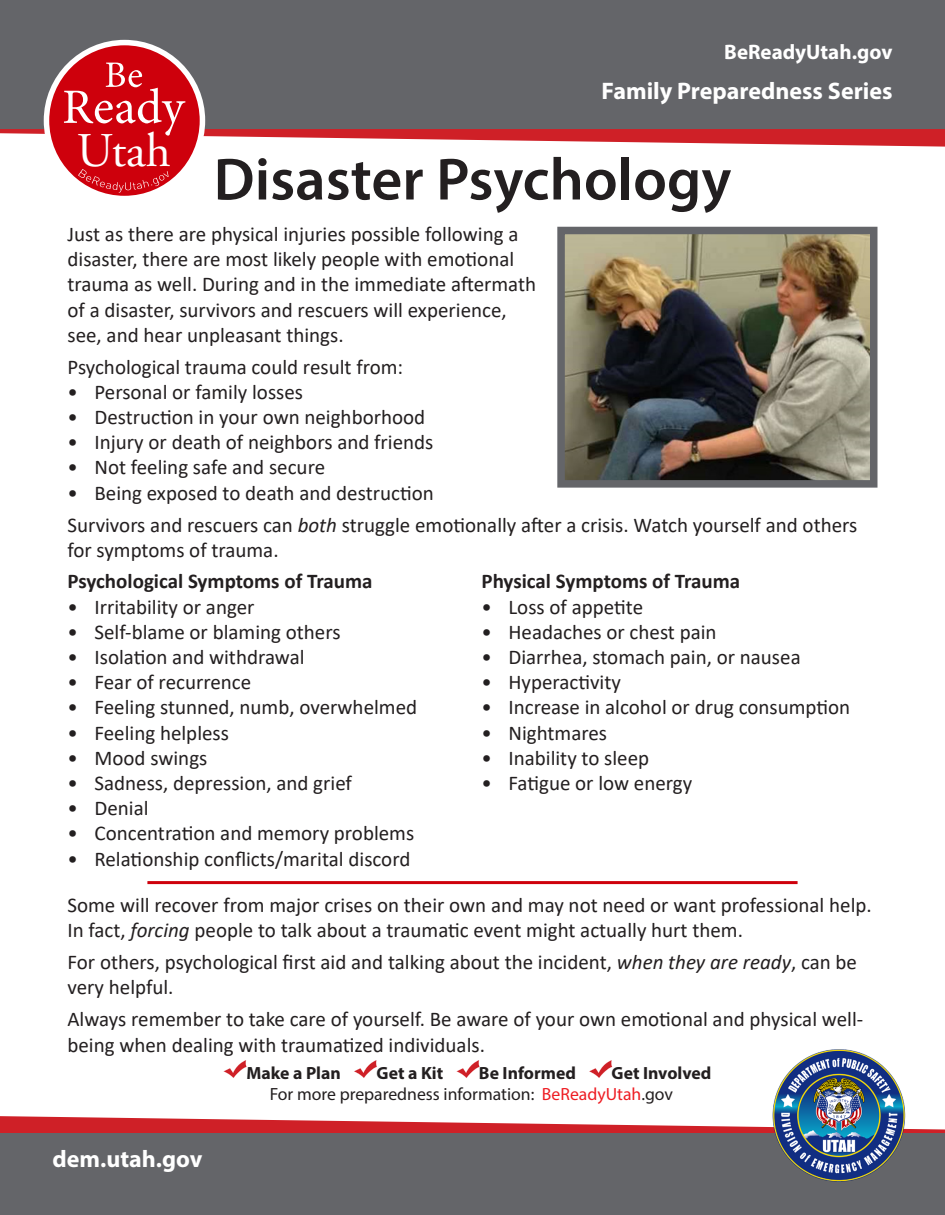
<style>
.page{position:relative;width:945px;height:1215px;background:#fff}
.page>*{position:absolute;margin:0;border:0;box-sizing:border-box;transform-origin:0 0}
.t1{font:600 60px "Myriad Pro";color:#231f20}
.t2{font:48.3px "Adobe Garamond Pro";color:#fff}
.t3{font:700 24px "Myriad Pro";color:#fff}
.t4{font:21px/25.2px "Calibri";color:#231f20}
.t5{font:700 21px "Calibri";color:#231f20}
.t6{font:700 21px "Myriad Pro";color:#fff}
.t7{font:17.7px/21.1px "Myriad Pro";color:#231f20}
.t8{font:700 17.7px "Myriad Pro";color:#231f20}
.s1{font-style:italic}
.s2{font-weight:700}
.s3{color:#ee1d23}
</style>
<div class="page">
<div style="left:0;top:0;width:945px;height:129px;background:#646569"></div>
<svg style="left:0;top:1116px;width:945px;height:18px"></svg>
<div style="left:0;top:1134px;width:945px;height:81px;background:#646569"></div>
<img style="left:766px;top:1049px;width:142px;height:133px">
<svg style="left:223px;top:1060px;width:24px;height:18px"></svg>
<svg style="left:354px;top:1060px;width:23px;height:18px"></svg>
<svg style="left:456px;top:1060px;width:24px;height:18px"></svg>
<svg style="left:589px;top:1060px;width:23px;height:18px"></svg>
<svg style="left:0;top:40px;width:945px;height:156px"></svg>
<img style="left:566px;top:236px;width:303px;height:243px">
<div style="left:557px;top:227px;width:321px;height:261px;border:8px solid #646569"></div>
<hr style="left:147px;top:881px;width:651px;height:3px;background:#ce000c">
<p class="t2" style="left:77px;top:122px;width:95px">Utah</p>
<p class="t6" style="left:724px;top:39px;width:170px">BeReadyUtah.gov</p>
<p class="t3" style="left:602px;top:75px;width:292px">Family Preparedness Series</p>
<p class="t1" style="left:214px;top:141px;width:519px">Disaster Psychology</p>
<p class="t4" style="left:68px;top:221px;width:470px">Just as there are physical injuries possible following a disaster, there are most likely people with emotional trauma as well. During and in the immediate aftermath of a disaster, survivors and rescuers will experience, see, and hear unpleasant things.</p>
<p class="t4" style="left:68px;top:354px;width:337px">Psychological trauma could result from:</p>
<p class="t4" style="left:68px;top:379px;width:237px">• Personal or family losses</p>
<p class="t4" style="left:68px;top:404px;width:359px">• Destruction in your own neighborhood</p>
<p class="t4" style="left:68px;top:429px;width:367px">• Injury or death of neighbors and friends</p>
<p class="t4" style="left:68px;top:454px;width:259px">• Not feeling safe and secure</p>
<p class="t4" style="left:68px;top:480px;width:368px">• Being exposed to death and destruction</p>
<p class="t4" style="left:68px;top:512px;width:791px">Survivors and rescuers can <span class="s1">both</span> struggle emotionally after a crisis. Watch yourself and others for symptoms of trauma.</p>
<p class="t5" style="left:68px;top:567px;width:307px">Psychological Symptoms of Trauma</p>
<p class="t4" style="left:68px;top:594px;width:189px">• Irritability or anger</p>
<p class="t4" style="left:68px;top:619px;width:275px">• Self-blame or blaming others</p>
<p class="t4" style="left:68px;top:644px;width:239px">• Isolation and withdrawal</p>
<p class="t4" style="left:68px;top:669px;width:185px">• Fear of recurrence</p>
<p class="t4" style="left:68px;top:694px;width:351px">• Feeling stunned, numb, overwhelmed</p>
<p class="t4" style="left:68px;top:720px;width:163px">• Feeling helpless</p>
<p class="t4" style="left:68px;top:745px;width:141px">• Mood swings</p>
<p class="t4" style="left:68px;top:770px;width:286px">• Sadness, depression, and grief</p>
<p class="t4" style="left:68px;top:795px;width:83px">• Denial</p>
<p class="t4" style="left:68px;top:820px;width:348px">• Concentration and memory problems</p>
<p class="t4" style="left:68px;top:846px;width:344px">• Relationship conflicts/marital discord</p>
<p class="t5" style="left:482px;top:567px;width:260px">Physical Symptoms of Trauma</p>
<p class="t4" style="left:482px;top:594px;width:163px">• Loss of appetite</p>
<p class="t4" style="left:482px;top:619px;width:237px">• Headaches or chest pain</p>
<p class="t4" style="left:482px;top:644px;width:321px">• Diarrhea, stomach pain, or nausea</p>
<p class="t4" style="left:482px;top:669px;width:141px">• Hyperactivity</p>
<p class="t4" style="left:482px;top:694px;width:370px">• Increase in alcohol or drug consumption</p>
<p class="t4" style="left:482px;top:720px;width:127px">• Nightmares</p>
<p class="t4" style="left:482px;top:745px;width:169px">• Inability to sleep</p>
<p class="t4" style="left:482px;top:770px;width:212px">• Fatigue or low energy</p>
<p class="t4" style="left:68px;top:892px;width:806px">Some will recover from major crises on their own and may not need or want professional help.<br>In fact, <span class="s1">forcing</span> people to talk about a traumatic event might actually hurt them.</p>
<p class="t4" style="left:68px;top:949px;width:791px">For others, psychological first aid and talking about the incident, <span class="s1">when they are ready</span>, can be very helpful.</p>
<p class="t4" style="left:68px;top:1006px;width:797px">Always remember to take care of yourself. Be aware of your own emotional and physical well&shy;being when dealing with traumatized individuals.</p>
<p class="t3" style="left:52px;top:1143px;width:152px">dem.utah.gov</p>
<p class="t8" style="left:247px;top:1061px;width:96px">Make a Plan</p>
<p class="t8" style="left:377px;top:1061px;width:68px">Get a Kit</p>
<p class="t8" style="left:479px;top:1061px;width:98px">Be Informed</p>
<p class="t7" style="left:270px;top:1062px;width:443px;text-indent:342px"><span class="s2">Get Involved<br></span>For more preparedness information: <span class="s3">BeReadyUtah</span>.gov</p>
</div>
